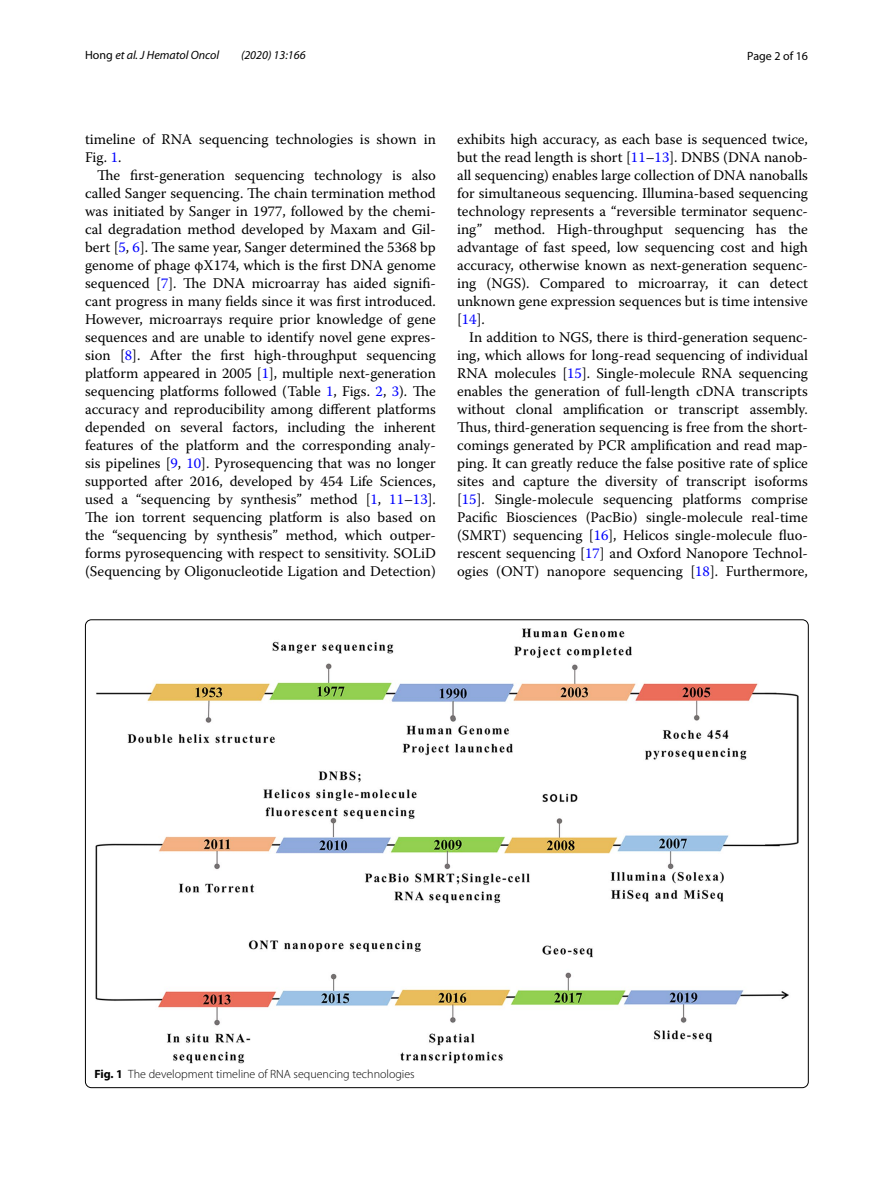
<style>
.page{position:relative;width:893px;height:1187px;background:#fff}
.page>*{position:absolute;margin:0;border:0;box-sizing:border-box;transform-origin:0 0}
.t1{font:14.7px/18px "Warnock Pro";color:#000;text-align:justify}
.t2{font:300 12px "Myriad Pro";color:#000}
.t3{font:italic 12px "Myriad Pro";color:#000}
.t4{font:12px "Myriad Pro";color:#000}
.s1{font-style:normal}
.s2{color:#00f}
.s3{font-weight:700}
</style>
<div class="page">
<img style="left:96px;top:628px;width:702px;height:434px">
<p class="t3" style="left:85px;top:48px;width:136px"><span class="s1">Hong</span> et al. J Hematol Oncol</p>
<p class="t3" style="left:241px;top:48px;width:66px">(2020) 13:166</p>
<p class="t4" style="left:747px;top:48px;width:62px">Page 2 of 16</p>
<p class="t1" style="left:85px;top:130px;width:352px">timeline of RNA sequencing technologies is shown in<br>Fig. <span class="s2">1</span>.</p>
<p class="t1" style="left:85px;top:166px;width:352px;text-indent:12px">The first-generation sequencing technology is also called Sanger sequencing. The chain termination method was initiated by Sanger in 1977, followed by the chemi&shy;cal degradation method developed by Maxam and Gil&shy;bert [<span class="s2">5</span>, <span class="s2">6</span>]. The same year, Sanger determined the 5368 bp genome of phage φX174, which is the first DNA genome sequenced [<span class="s2">7</span>]. The DNA microarray has aided signifi&shy;cant progress in many fields since it was first introduced.<br>However, microarrays require prior knowledge of gene sequences and are unable to identify novel gene expres&shy;sion [<span class="s2">8</span>]. After the first high-throughput sequencing platform appeared in 2005 [<span class="s2">1</span>], multiple next-generation sequencing platforms followed (Table <span class="s2">1</span>, Figs. <span class="s2">2</span>, <span class="s2">3</span>). The accuracy and reproducibility among different platforms depended on several factors, including the inherent features of the platform and the corresponding analy&shy;sis pipelines [<span class="s2">9</span>, <span class="s2">10</span>]. Pyrosequencing that was no longer supported after 2016, developed by 454 Life Sciences, used a “sequencing by synthesis” method [<span class="s2">1</span>, <span class="s2">11</span>–<span class="s2">13</span>].<br>The ion torrent sequencing platform is also based on the “sequencing by synthesis” method, which outper&shy;forms pyrosequencing with respect to sensitivity. SOLiD (Sequencing by Oligonucleotide Ligation and Detection)</p>
<p class="t1" style="left:457px;top:130px;width:352px">exhibits high accuracy, as each base is sequenced twice, but the read length is short [<span class="s2">11</span>–<span class="s2">13</span>]. DNBS (DNA nanob&shy;all sequencing) enables large collection of DNA nanoballs for simultaneous sequencing. Illumina-based sequencing technology represents a “reversible terminator sequenc&shy;ing” method. High-throughput sequencing has the advantage of fast speed, low sequencing cost and high accuracy, otherwise known as next-generation sequenc&shy;ing (NGS). Compared to microarray, it can detect unknown gene expression sequences but is time intensive [<span class="s2">14</span>].</p>
<p class="t1" style="left:457px;top:328px;width:352px;text-indent:12px">In addition to NGS, there is third-generation sequenc&shy;ing, which allows for long-read sequencing of individual RNA molecules [<span class="s2">15</span>]. Single-molecule RNA sequencing enables the generation of full-length cDNA transcripts without clonal amplification or transcript assembly.<br>Thus, third-generation sequencing is free from the short&shy;comings generated by PCR amplification and read map&shy;ping. It can greatly reduce the false positive rate of splice sites and capture the diversity of transcript isoforms [<span class="s2">15</span>]. Single-molecule sequencing platforms comprise Pacific Biosciences (PacBio) single-molecule real-time (SMRT) sequencing [<span class="s2">16</span>], Helicos single-molecule fluo&shy;rescent sequencing [<span class="s2">17</span>] and Oxford Nanopore Technol&shy;ogies (ONT) nanopore sequencing [<span class="s2">18</span>]. Furthermore,</p>
<p class="t2" style="left:94px;top:1067px;width:322px"><span class="s3">Fig. 1</span> The development timeline of RNA sequencing technologies</p>
</div>
